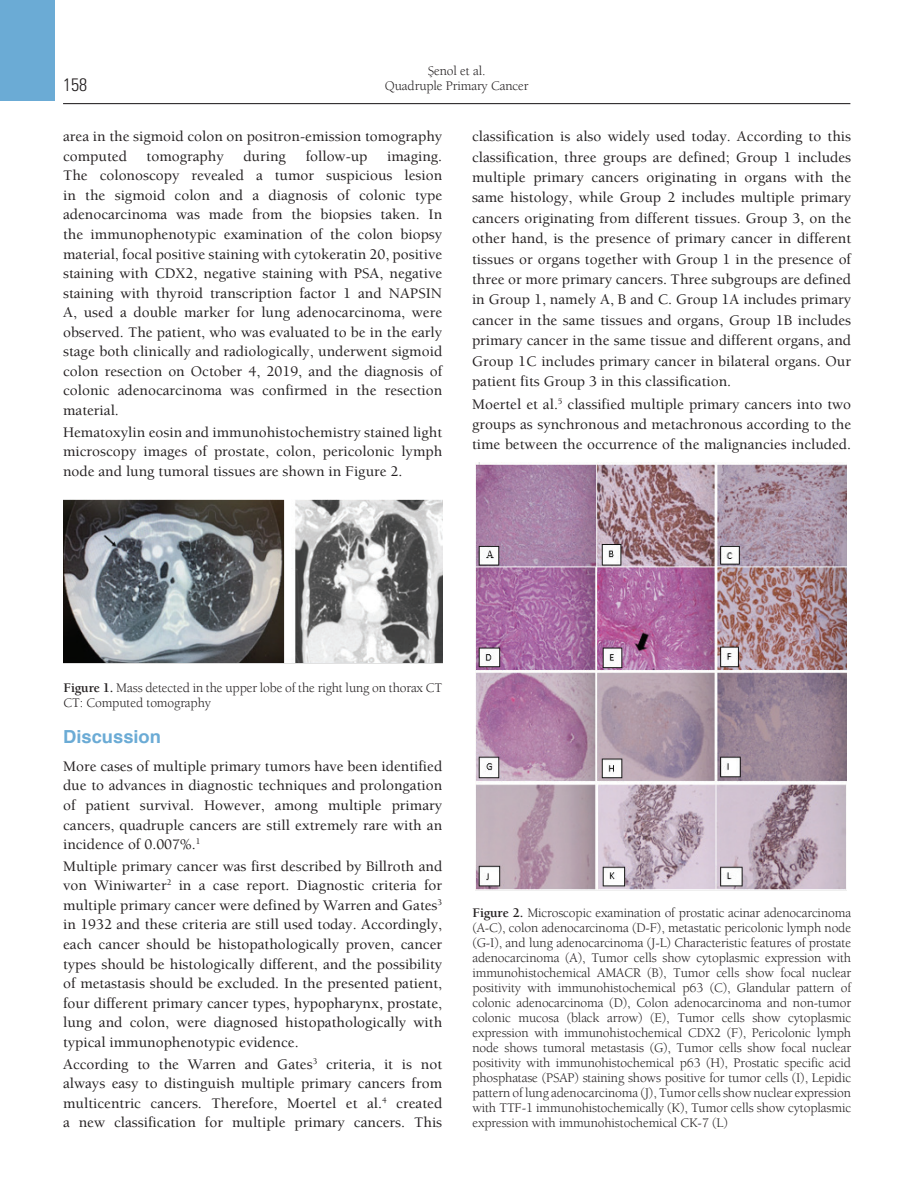
<style>
.page{position:relative;width:915px;height:1191px;background:#fff}
.page>*{position:absolute;margin:0;border:0;box-sizing:border-box;transform-origin:0 0}
.t1{font:700 18px "Helvetica";color:#6babd5}
.t2{font:18px "Univers Cond Light Tr";color:#231f20}
.t3{font:500 15px/19.5px "Berkeley";color:#231f20;text-align:justify}
.t4{font:13.5px/15px "Berkeley";letter-spacing:-.01em;color:#231f20}
.s1{font-weight:700}
</style>
<div class="page">
<hr style="left:63px;top:103px;width:787px;height:1px;background:#231f20">
<div style="left:0;top:0;width:55px;height:101px;background:#6babd5"></div>
<img style="left:63px;top:500px;width:379px;height:164px">
<img style="left:475px;top:462px;width:371px;height:428px">
<p class="t4" style="left:427px;top:63px;width:59px">Şenol et al.</p>
<p class="t2" style="left:63px;top:74px;width:25px">158</p>
<p class="t3" style="left:63px;top:126px;width:380px">area in the sigmoid colon on positron-emission tomography computed</p>
<p class="t4" style="left:385px;top:78px;width:145px">Quadruple Primary Cancer</p>
<p class="t3" style="left:472px;top:126px;width:380px;line-height:20.4px">classification is also widely used today. According to this classification, three groups are defined; Group 1 includes multiple primary cancers originating in organs with the same histology, while Group 2 includes multiple primary cancers originating from different tissues. Group 3, on the other hand, is the presence of primary cancer in different tissues or organs together with Group 1 in the presence of three or more primary cancers. Three subgroups are defined in Group 1, namely A, B and C. Group 1A includes primary cancer in the same tissues and organs, Group 1B includes primary cancer in the same tissue and different organs, and Group 1C includes primary cancer in bilateral organs. Our patient fits Group 3 in this classification.</p>
<p class="t3" style="left:472px;top:393px;width:380px;line-height:20.4px">Moertel et al.<sup>5</sup> classified multiple primary cancers into two groups as synchronous and metachronous according to the time between the occurrence of the malignancies included.</p>
<p class="t3" style="left:146px;top:146px;width:79px">tomography</p>
<p class="t3" style="left:243px;top:146px;width:44px">during</p>
<p class="t3" style="left:305px;top:146px;width:63px">follow-up</p>
<p class="t3" style="left:63px;top:146px;width:380px;text-indent:324px">imaging.<br>The colonoscopy revealed a tumor suspicious lesion in the sigmoid colon and a diagnosis of colonic type adenocarcinoma was made from the biopsies taken. In the immunophenotypic examination of the colon biopsy material, focal positive staining with cytokeratin 20, positive staining with CDX2, negative staining with PSA, negative staining with thyroid transcription factor 1 and NAPSIN A, used a double marker for lung adenocarcinoma, were observed. The patient, who was evaluated to be in the early stage both clinically and radiologically, underwent sigmoid colon resection on October 4, 2019, and the diagnosis of colonic adenocarcinoma was confirmed in the resection material.</p>
<p class="t3" style="left:63px;top:422px;width:380px">Hematoxylin eosin and immunohistochemistry stained light microscopy images of prostate, colon, pericolonic lymph node and lung tumoral tissues are shown in Figure 2.</p>
<p class="t4" style="left:63px;top:680px;width:380px"><span class="s1">Figure 1.</span> Mass detected in the upper lobe of the right lung on thorax CT<br>CT: Computed tomography</p>
<p class="t1" style="left:63px;top:722px;width:99px">Discussion</p>
<p class="t3" style="left:63px;top:756px;width:380px">More cases of multiple primary tumors have been identified due to advances in diagnostic techniques and prolongation of patient survival. However, among multiple primary cancers, quadruple cancers are still extremely rare with an incidence of 0.007%.<sup>1</sup></p>
<p class="t3" style="left:63px;top:856px;width:380px">Multiple primary cancer was first described by Billroth and von Winiwarter<sup>2</sup> in a case report. Diagnostic criteria for multiple primary cancer were defined by Warren and Gates<sup>3 </sup>in 1932 and these criteria are still used today. Accordingly, each cancer should be histopathologically proven, cancer types should be histologically different, and the possibility of metastasis should be excluded. In the presented patient, four different primary cancer types, hypopharynx, prostate, lung and colon, were diagnosed histopathologically with typical immunophenotypic evidence.</p>
<p class="t3" style="left:63px;top:1053px;width:380px">According to the Warren and Gates<sup>3</sup> criteria, it is not always easy to distinguish multiple primary cancers from multicentric cancers. Therefore, Moertel et al.<sup>4</sup> created a new classification for multiple primary cancers. This</p>
<p class="t4" style="left:472px;top:905px;width:380px;text-align:justify"><span class="s1">Figure 2.</span> Microscopic examination of prostatic acinar adenocarcinoma (A-C), colon adenocarcinoma (D-F), metastatic pericolonic lymph node (G-I), and lung adenocarcinoma (J-L) Characteristic features of prostate adenocarcinoma (A), Tumor cells show cytoplasmic expression with immunohistochemical AMACR (B), Tumor cells show focal nuclear positivity with immunohistochemical p63 (C), Glandular pattern of colonic adenocarcinoma (D), Colon adenocarcinoma and non-tumor colonic mucosa (black arrow) (E), Tumor cells show cytoplasmic expression with immunohistochemical CDX2 (F), Pericolonic lymph node shows tumoral metastasis (G), Tumor cells show focal nuclear positivity with immunohistochemical p63 (H), Prostatic specific acid phosphatase (PSAP) staining shows positive for tumor cells (I), Lepidic pattern of lung adenocarcinoma (J), Tumor cells show nuclear expression with TTF-1 immunohistochemically (K), Tumor cells show cytoplasmic expression with immunohistochemical CK-7 (L)</p>
</div>
